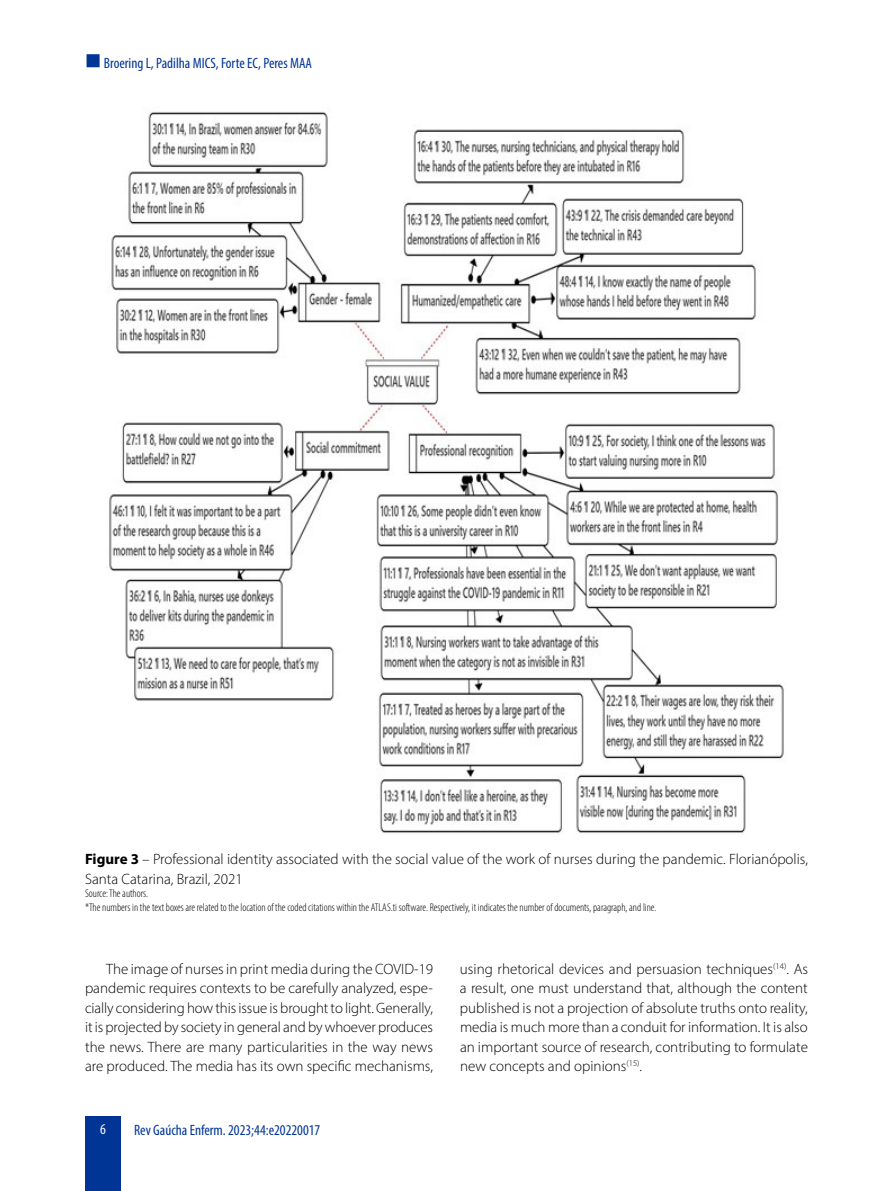
<style>
.page{position:relative;width:893px;height:1191px;background:#fff}
.page>*{position:absolute;margin:0;border:0;box-sizing:border-box;transform-origin:0 0}
.t1{font:300 15px/19.5px "Myriad Pro";color:#000;text-align:justify}
.t2{font:condensed 15px "Myriad Pro";color:#003595}
.t3{font:condensed 15px "Myriad Pro";color:#fff}
.t4{font:300 condensed 11.25px/13.5px "Myriad Pro";color:#000}
.s1{font-weight:700}
</style>
<div class="page">
<div style="left:85px;top:1116px;width:36px;height:75px;background:#003595"></div>
<img style="left:109px;top:111px;width:675px;height:723px">
<p class="t2" style="left:104px;top:54px;width:210px">Broering L, Padilha MICS, Forte EC, Peres MAA</p>
<p class="t1" style="left:85px;top:849px;width:724px"><span class="s1">Figure 3</span> – Professional identity associated with the social value of the work of nurses during the pandemic. Florianópolis,<br>Santa Catarina, Brazil, 2021</p>
<p class="t4" style="left:85px;top:886px;width:573px">Source: The authors.<br>*The numbers in the text boxes are related to the location of the coded citations within the ATLAS.ti software. Respectively, it indicates the number of documents, paragraph, and line.</p>
<p class="t1" style="left:85px;top:958px;width:350px;text-indent:21px">The image of nurses in print media during the COVID-19 pandemic requires contexts to be carefully analyzed, espe&shy;cially considering how this issue is brought to light. Generally, it is projected by society in general and by whoever produces the news. There are many particularities in the way news are produced. The media has its own specific mechanisms,</p>
<p class="t1" style="left:460px;top:958px;width:349px">using rhetorical devices and persuasion techniques<sup>(14)</sup>. As a result, one must understand that, although the content published is not a projection of absolute truths onto reality, media is much more than a conduit for information. It is also an important source of research, contributing to formulate new concepts and opinions<sup>(15)</sup>.</p>
<p class="t3" style="left:100px;top:1120px;width:7px">6</p>
<p class="t2" style="left:134px;top:1121px;width:188px">Rev Gaúcha Enferm. 2023;44:e20220017</p>
</div>
